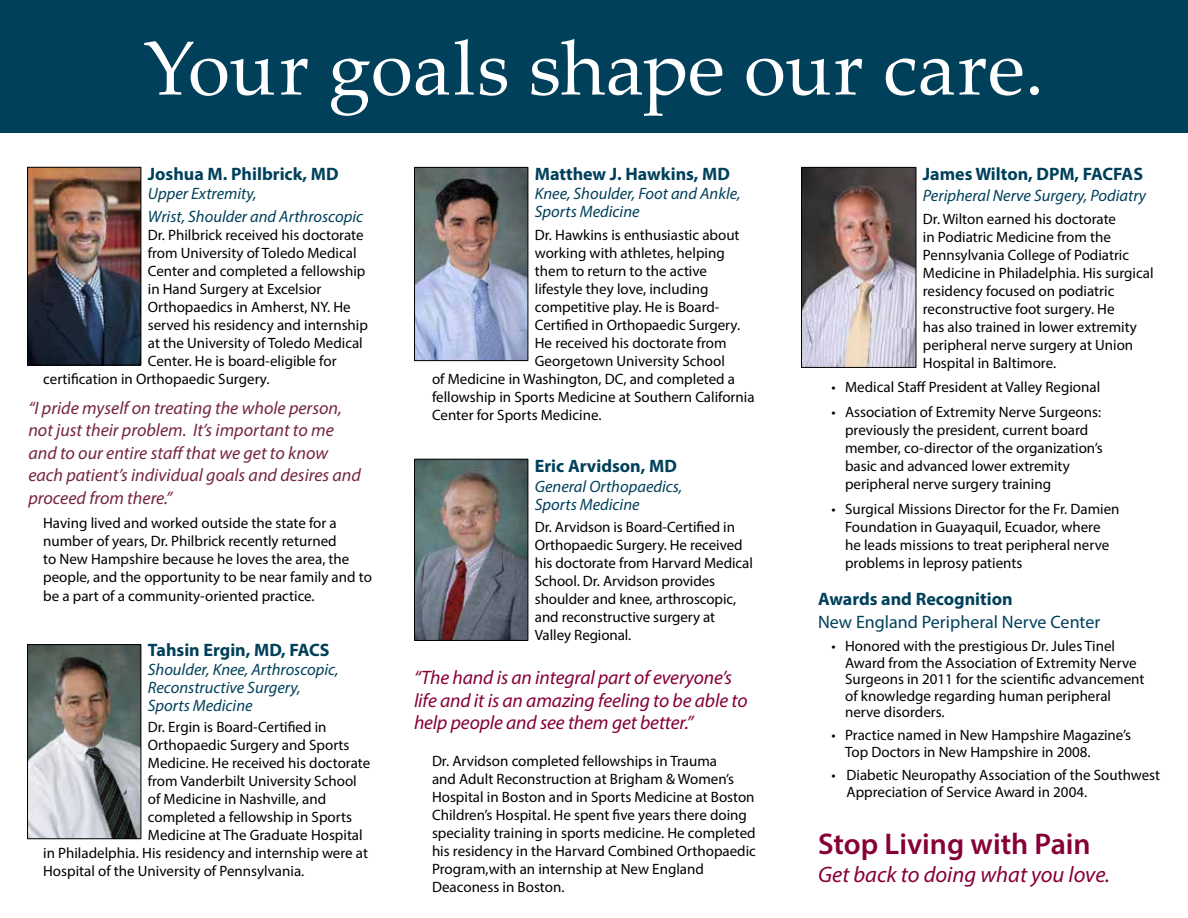
<style>
.page{position:relative;width:1188px;height:918px;background:#fff}
.page>*{position:absolute;margin:0;border:0;box-sizing:border-box;transform-origin:0 0}
.t1{font:76.5px "Palatino Linotype";color:#fff}
.t2{font:600 30px "Myriad Pro";color:#860038}
.t3{font:italic 22.5px "Myriad Pro";color:#860038}
.t4{font:italic 19.5px/22.5px "Myriad Pro";letter-spacing:-.005em;color:#860038}
.t5{font:italic 18px/22.5px "Myriad Pro";color:#75263d}
.t6{font:700 18px "Myriad Pro";color:#01405a}
.t7{font:18px "Myriad Pro";color:#01405a}
.t8{font:italic 16.5px/18px "Myriad Pro";color:#01405a}
.t9{font:15px/18px "Myriad Pro";color:#000}
</style>
<div class="page">
<div style="left:0;top:0;width:1188px;height:133px;background:#01405a"></div>
<img style="left:416px;top:461px;width:110px;height:178px">
<div style="left:414px;top:459px;width:114px;height:182px;border:1px solid #000"></div>
<img style="left:29px;top:169px;width:110px;height:194px">
<div style="left:27px;top:167px;width:114px;height:198px;border:1px solid #000"></div>
<img style="left:416px;top:169px;width:110px;height:190px">
<div style="left:414px;top:167px;width:114px;height:194px;border:1px solid #000"></div>
<img style="left:29px;top:646px;width:110px;height:191px">
<div style="left:27px;top:644px;width:114px;height:195px;border:1px solid #000"></div>
<img style="left:803px;top:169px;width:111px;height:197px">
<div style="left:801px;top:167px;width:115px;height:201px;border:1px solid #000"></div>
<h1 class="t1" style="left:144px;top:14px;width:902px">Your goals shape our care.</h1>
<p class="t6" style="left:148px;top:163px;width:192px">Joshua M. Philbrick, MD</p>
<p class="t8" style="left:148px;top:182px;width:217px;line-height:22.5px">Upper Extremity,<br>Wrist, Shoulder and Arthroscopic</p>
<p class="t9" style="left:148px;top:226px;width:217px">Dr. Philbrick received his doctorate</p>
<p class="t9" style="left:148px;top:244px;width:210px">from University of Toledo Medical</p>
<p class="t9" style="left:148px;top:262px;width:219px">Center and completed a fellowship</p>
<p class="t9" style="left:148px;top:280px;width:175px">in Hand Surgery at Excelsior</p>
<p class="t9" style="left:148px;top:298px;width:204px">Orthopaedics in Amherst, NY. He</p>
<p class="t9" style="left:148px;top:316px;width:222px">served his residency and internship</p>
<p class="t9" style="left:148px;top:334px;width:216px">at the University of Toledo Medical</p>
<p class="t9" style="left:148px;top:352px;width:190px">Center. He is board-eligible for</p>
<p class="t9" style="left:43px;top:370px;width:227px">certification in Orthopaedic Surgery.</p>
<p class="t5" style="left:28px;top:396px;width:334px">“I pride myself on treating the whole person, not just their problem. It’s important to me and to our entire staff that we get to know each patient’s individual goals and desires and proceed from there.”</p>
<p class="t9" style="left:43px;top:514px;width:330px">Having lived and worked outside the state for a number of years, Dr. Philbrick recently returned<br>to New Hampshire because he loves the area, the people, and the opportunity to be near family and to</p>
<p class="t9" style="left:43px;top:587px;width:272px">be a part of a community-oriented practice.</p>
<p class="t6" style="left:148px;top:638px;width:183px">Tahsin Ergin, MD, FACS</p>
<p class="t8" style="left:148px;top:660px;width:192px">Shoulder, Knee, Arthroscopic,<br>Reconstructive Surgery,<br>Sports Medicine</p>
<p class="t9" style="left:148px;top:718px;width:180px">Dr. Ergin is Board-Certified in</p>
<p class="t9" style="left:148px;top:736px;width:203px">Orthopaedic Surgery and Sports</p>
<p class="t9" style="left:148px;top:754px;width:224px">Medicine. He received his doctorate</p>
<p class="t9" style="left:148px;top:772px;width:210px">from Vanderbilt University School</p>
<p class="t9" style="left:148px;top:790px;width:180px">of Medicine in Nashville, and</p>
<p class="t9" style="left:148px;top:808px;width:206px">completed a fellowship in Sports</p>
<p class="t9" style="left:148px;top:826px;width:216px">Medicine at The Graduate Hospital</p>
<p class="t9" style="left:43px;top:844px;width:326px">in Philadelphia. His residency and internship were at</p>
<p class="t9" style="left:43px;top:862px;width:261px">Hospital of the University of Pennsylvania.</p>
<p class="t6" style="left:535px;top:163px;width:197px">Matthew J. Hawkins, MD</p>
<p class="t8" style="left:535px;top:185px;width:207px">Knee, Shoulder, Foot and Ankle,<br>Sports Medicine</p>
<p class="t9" style="left:535px;top:226px;width:206px">Dr. Hawkins is enthusiastic about</p>
<p class="t9" style="left:535px;top:244px;width:191px">working with athletes, helping</p>
<p class="t9" style="left:535px;top:262px;width:174px">them to return to the active</p>
<p class="t9" style="left:535px;top:280px;width:175px">lifestyle they love, including</p>
<p class="t9" style="left:535px;top:298px;width:186px">competitive play. He is Board-</p>
<p class="t9" style="left:535px;top:316px;width:205px">Certified in Orthopaedic Surgery.</p>
<p class="t9" style="left:535px;top:334px;width:193px">He received his doctorate from</p>
<p class="t9" style="left:535px;top:352px;width:192px">Georgetown University School</p>
<p class="t9" style="left:432px;top:370px;width:305px">of Medicine in Washington, DC, and completed a</p>
<p class="t9" style="left:432px;top:388px;width:324px">fellowship in Sports Medicine at Southern California</p>
<p class="t9" style="left:432px;top:406px;width:170px">Center for Sports Medicine.</p>
<p class="t6" style="left:535px;top:454px;width:144px">Eric Arvidson, MD</p>
<p class="t8" style="left:535px;top:477px;width:149px">General Orthopaedics,<br>Sports Medicine</p>
<p class="t9" style="left:535px;top:518px;width:220px">Dr. Arvidson is Board-Certified in<br>Orthopaedic Surgery. He received his doctorate from Harvard Medical<br>School. Dr. Arvidson provides shoulder and knee, arthroscopic, and reconstructive surgery at<br>Valley Regional.</p>
<h3 class="t4" style="left:414px;top:666px;width:335px">“The hand is an integral part of everyone’s life and it is an amazing feeling to be able to help people and see them get better.”</h3>
<p class="t9" style="left:432px;top:752px;width:325px">Dr. Arvidson completed fellowships in Trauma<br>and Adult Reconstruction at Brigham &amp; Women’s Hospital in Boston and in Sports Medicine at Boston Children’s Hospital. He spent five years there doing speciality training in sports medicine. He completed his residency in the Harvard Combined Orthopaedic Program,with an internship at New England Deaconess in Boston.</p>
<p class="t6" style="left:923px;top:163px;width:222px">James Wilton, DPM, FACFAS</p>
<p class="t8" style="left:923px;top:186px;width:225px">Peripheral Nerve Surgery, Podiatry</p>
<p class="t9" style="left:923px;top:209px;width:232px">Dr. Wilton earned his doctorate<br>in Podiatric Medicine from the<br>Pennsylvania College of Podiatric<br>Medicine in Philadelphia. His surgical residency focused on podiatric reconstructive foot surgery. He<br>has also trained in lower extremity peripheral nerve surgery at Union<br>Hospital in Baltimore.</p>
<p class="t9" style="left:832px;top:378px;width:270px">• Medical Staff President at Valley Regional</p>
<p class="t9" style="left:845px;top:403px;width:259px;text-indent:-14px">• Association of Extremity Nerve Surgeons: previously the president, current board member, co-director of the organization’s basic and advanced lower extremity peripheral nerve surgery training</p>
<p class="t9" style="left:845px;top:500px;width:276px;text-indent:-14px">• Surgical Missions Director for the Fr. Damien Foundation in Guayaquil, Ecuador, where he leads missions to treat peripheral nerve problems in leprosy patients</p>
<p class="t6" style="left:818px;top:588px;width:196px">Awards and Recognition</p>
<p class="t7" style="left:818px;top:611px;width:284px">New England Peripheral Nerve Center</p>
<p class="t9" style="left:845px;top:638px;width:301px;line-height:16.5px;text-indent:-14px">• Honored with the prestigious Dr. Jules Tinel Award from the Association of Extremity Nerve Surgeons in 2011 for the scientific advancement of knowledge regarding human peripheral nerve disorders.</p>
<p class="t9" style="left:845px;top:727px;width:287px;line-height:16.5px;text-indent:-14px">• Practice named in New Hampshire Magazine’s<br>Top Doctors in New Hampshire in 2008.</p>
<p class="t9" style="left:847px;top:767px;width:315px;line-height:16.5px;text-indent:-15px">• Diabetic Neuropathy Association of the Southwest<br>Appreciation of Service Award in 2004.</p>
<h2 class="t2" style="left:818px;top:825px;width:274px">Stop Living with Pain</h2>
<h3 class="t3" style="left:818px;top:861px;width:293px">Get back to doing what you love.</h3>
</div>
